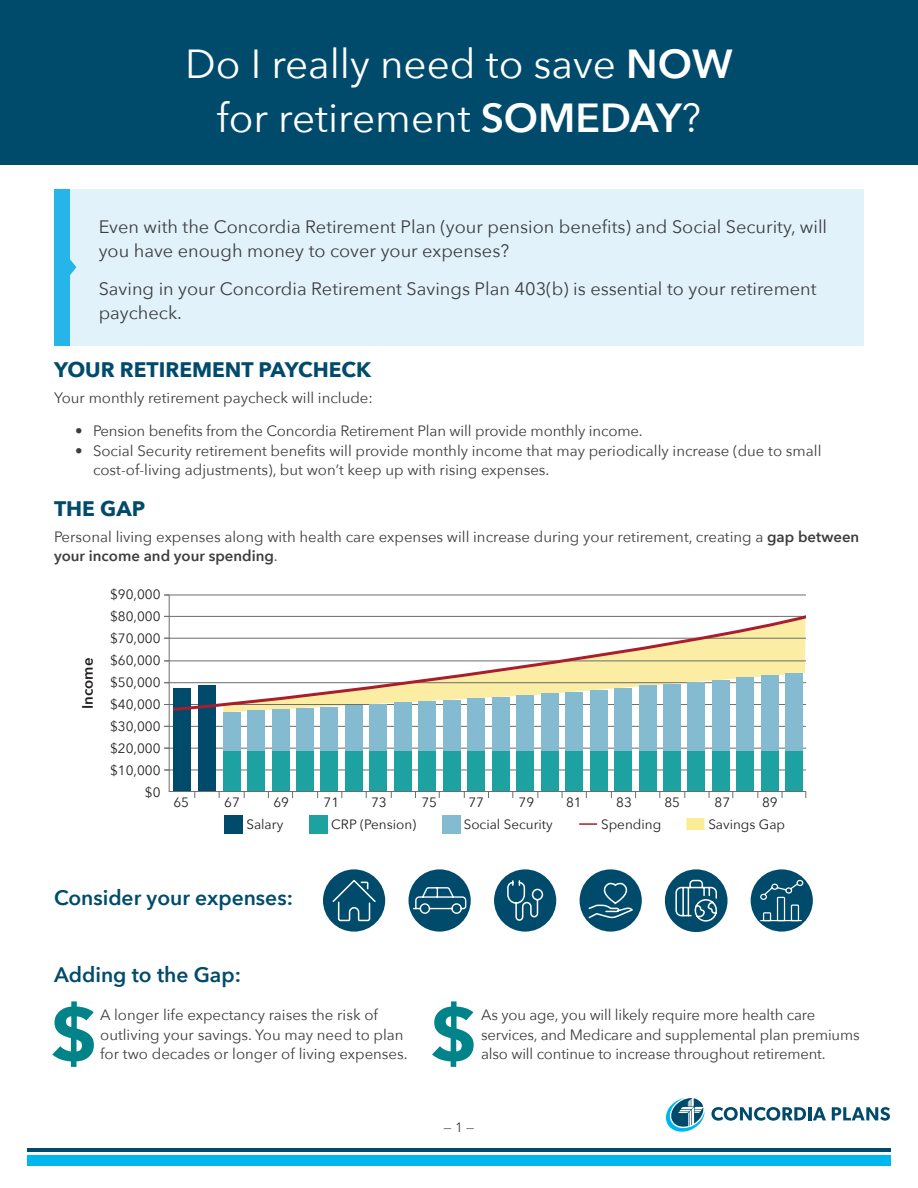
<style>
.page{position:relative;width:918px;height:1188px;background:#fff}
.page>*{position:absolute;margin:0;border:0;box-sizing:border-box;transform-origin:0 0}
.Headline{font:40.5px/54px "Avenir Next";color:#fff;text-align:center}
.subhead{font:600 21px "Avenir Next";color:#004b6c}
.blue_heading{font:700 21px "Avenir Next";color:#004b6c}
.INTRO{font:18px/24px "Avenir Next";color:#3e3e3f}
.body{font:15px/19.5px "Avenir Next";color:#3e3e3f}
.dollar_amts{font:600 15px "Avenir Next";color:#231f20}
.dollar_amts-2{font:13.5px "Avenir Next";color:#231f20}
.t1{font:13.5px "Avenir Next";color:#3e3e3f}
.s1{font-weight:600}
</style>
<div class="page">
<svg style="left:711px;top:1107px;width:115px;height:14px"></svg>
<svg style="left:832px;top:1107px;width:58px;height:14px"></svg>
<svg style="left:666px;top:1098px;width:39px;height:34px"></svg>
<div style="left:27px;top:1155px;width:864px;height:11px;background:#00b6ef"></div>
<hr style="left:27px;top:1148px;width:864px;height:3px;background:#004b6c">
<div style="left:0;top:0;width:918px;height:164px;background:#004b6c"></div>
<div style="left:309px;top:815px;width:19px;height:19px;background:#1ea2a1"></div>
<hr style="left:164px;top:770px;width:642px;height:1px;background:#6c6d70">
<hr style="left:164px;top:726px;width:642px;height:1px;background:#6c6d70">
<hr style="left:164px;top:682px;width:642px;height:1px;background:#6c6d70">
<hr style="left:164px;top:638px;width:642px;height:1px;background:#6c6d70">
<hr style="left:164px;top:748px;width:642px;height:1px;background:#6c6d70">
<hr style="left:164px;top:704px;width:642px;height:1px;background:#6c6d70">
<hr style="left:164px;top:661px;width:642px;height:1px;background:#6c6d70">
<hr style="left:164px;top:616px;width:642px;height:1px;background:#6c6d70">
<hr style="left:164px;top:595px;width:642px;height:1px;background:#6c6d70">
<svg style="left:168px;top:594px;width:639px;height:198px"></svg>
<div style="left:224px;top:815px;width:19px;height:19px;background:#004b6c"></div>
<div style="left:442px;top:815px;width:18px;height:19px;background:#85bbd0"></div>
<svg style="left:579px;top:823px;width:18px;height:2px"></svg>
<div style="left:686px;top:818px;width:18px;height:12px;background:#fbec96"></div>
<div style="left:806px;top:577px;width:34px;height:86px;background:#fff"></div>
<div style="left:64px;top:189px;width:800px;height:156px;background:#e1f2fb"></div>
<div style="left:54px;top:189px;width:16px;height:156px;background:#26b5e8"></div>
<svg style="left:70px;top:259px;width:6px;height:16px"></svg>
<div style="left:580px;top:869px;width:62px;height:63px;background:#004b6c;border-radius:50%"></div>
<svg style="left:52px;top:1001px;width:42px;height:66px"></svg>
<svg style="left:432px;top:1001px;width:42px;height:66px"></svg>
<div style="left:409px;top:869px;width:62px;height:63px;background:#004b6c;border-radius:50%"></div>
<div style="left:751px;top:869px;width:62px;height:63px;background:#004b6c;border-radius:50%"></div>
<div style="left:494px;top:869px;width:62px;height:63px;background:#004b6c;border-radius:50%"></div>
<div style="left:323px;top:869px;width:62px;height:63px;background:#004b6c;border-radius:50%"></div>
<svg style="left:331px;top:878px;width:46px;height:44px"></svg>
<svg style="left:413px;top:887px;width:54px;height:27px"></svg>
<svg style="left:507px;top:880px;width:37px;height:41px"></svg>
<svg style="left:665px;top:869px;width:63px;height:63px"></svg>
<svg style="left:760px;top:879px;width:44px;height:43px"></svg>
<svg style="left:587px;top:879px;width:48px;height:40px"></svg>
<p class="Headline" style="left:185px;top:35px;width:549px">Do I really need to save <span class="s1">NOW </span>for retirement <span class="s1">SOMEDAY</span>?</p>
<p class="INTRO" style="left:99px;top:214px;width:730px">Even with the Concordia Retirement Plan (your pension benefits) and Social Security, will you have enough money to cover your expenses?</p>
<p class="INTRO" style="left:99px;top:276px;width:719px">Saving in your Concordia Retirement Savings Plan 403(b) is essential to your retirement paycheck.</p>
<p class="blue_heading" style="left:54px;top:351px;width:319px">YOUR RETIREMENT PAYCHECK</p>
<p class="body" style="left:54px;top:388px;width:321px">Your monthly retirement paycheck will include:</p>
<p class="body" style="left:75px;top:421px;width:569px">• Pension benefits from the Concordia Retirement Plan will provide monthly income.</p>
<p class="body" style="left:93px;top:440px;width:730px;text-indent:-18px">• Social Security retirement benefits will provide monthly income that may periodically increase (due to small cost-of-living adjustments), but won’t keep up with rising expenses.</p>
<p class="blue_heading" style="left:54px;top:490px;width:93px">THE GAP</p>
<p class="body" style="left:54px;top:526px;width:807px">Personal living expenses along with health care expenses will increase during your retirement, creating a <span class="s1">gap between your income and your spending</span>.</p>
<p class="dollar_amts" style="left:75px;top:709px;width:53px;rotate:-90deg">Income</p>
<p class="dollar_amts-2" style="left:110px;top:583px;width:52px">$90,000</p>
<p class="dollar_amts-2" style="left:110px;top:605px;width:52px">$80,000</p>
<p class="dollar_amts-2" style="left:110px;top:627px;width:52px">$70,000</p>
<p class="dollar_amts-2" style="left:110px;top:649px;width:52px">$60,000</p>
<p class="dollar_amts-2" style="left:110px;top:671px;width:52px">$50,000</p>
<p class="dollar_amts-2" style="left:110px;top:693px;width:52px">$40,000</p>
<p class="dollar_amts-2" style="left:110px;top:715px;width:52px">$30,000</p>
<p class="dollar_amts-2" style="left:110px;top:737px;width:52px">$20,000</p>
<p class="dollar_amts-2" style="left:110px;top:759px;width:52px">$10,000</p>
<p class="dollar_amts-2" style="left:145px;top:781px;width:17px">$0</p>
<p class="dollar_amts-2" style="left:173px;top:791px;width:17px">65</p>
<p class="dollar_amts-2" style="left:224px;top:791px;width:17px">67</p>
<p class="dollar_amts-2" style="left:273px;top:791px;width:17px">69</p>
<p class="dollar_amts-2" style="left:324px;top:791px;width:17px">71</p>
<p class="dollar_amts-2" style="left:371px;top:791px;width:17px">73</p>
<p class="dollar_amts-2" style="left:421px;top:791px;width:17px">75</p>
<p class="dollar_amts-2" style="left:468px;top:791px;width:17px">77</p>
<p class="dollar_amts-2" style="left:519px;top:791px;width:17px">79</p>
<p class="dollar_amts-2" style="left:566px;top:791px;width:17px">81</p>
<p class="dollar_amts-2" style="left:616px;top:791px;width:17px">83</p>
<p class="dollar_amts-2" style="left:664px;top:791px;width:17px">85</p>
<p class="dollar_amts-2" style="left:715px;top:791px;width:17px">87</p>
<p class="dollar_amts-2" style="left:762px;top:791px;width:17px">89</p>
<p class="dollar_amts-2" style="left:246px;top:813px;width:38px">Salary</p>
<p class="dollar_amts-2" style="left:464px;top:813px;width:91px">Social Security</p>
<p class="dollar_amts-2" style="left:601px;top:813px;width:62px">Spending</p>
<p class="dollar_amts-2" style="left:708px;top:813px;width:78px">Savings Gap</p>
<p class="dollar_amts-2" style="left:331px;top:813px;width:86px">CRP (Pension)</p>
<p class="subhead" style="left:54px;top:879px;width:240px">Consider your expenses:</p>
<p class="subhead" style="left:54px;top:956px;width:189px">Adding to the Gap:</p>
<p class="body" style="left:100px;top:1004px;width:309px">A longer life expectancy raises the risk of outliving your savings. You may need to plan for two decades or longer of living expenses.</p>
<p class="body" style="left:481px;top:1004px;width:380px">As you age, you will likely require more health care services, and Medicare and supplemental plan premiums also will continue to increase throughout retirement.</p>
<p class="t1" style="left:444px;top:1116px;width:32px">— 1 —</p>
</div>
